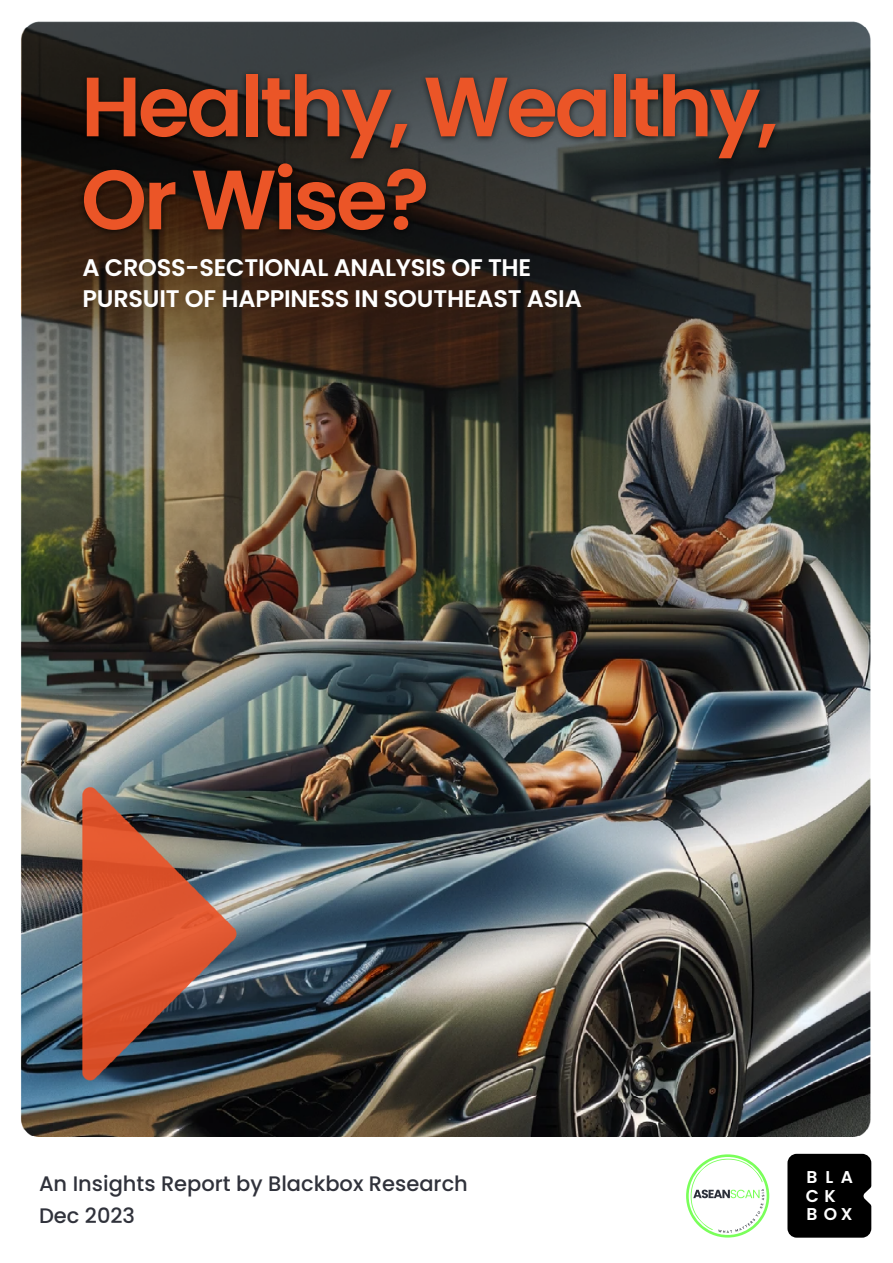
<style>
.page{position:relative;width:893px;height:1263px;background:#fff}
.page>*{position:absolute;margin:0;border:0;box-sizing:border-box;transform-origin:0 0}
.t1{font:600 84px/93px "Poppins";letter-spacing:-.04em;color:#eb5527}
.t2{font:600 24px/31.5px "Poppins";letter-spacing:-.01em;color:#fff}
.t3{font:500 21px/31.8px "Poppins";color:#30323b}
.t4{font:600 17.1px/37px "Poppins";color:#fff}
</style>
<div class="page">
<img style="left:21px;top:21px;width:851px;height:1217px">
<div style="left:787px;top:1154px;width:84px;height:83px;background:#000"></div>
<div style="left:77px;top:69px;width:704px;height:169px;background:#000;opacity:.65"></div>
<svg style="left:686px;top:1154px;width:83px;height:83px"></svg>
<h1 class="t1" style="left:81px;top:61px;width:699px">Healthy, Wealthy,<br>Or Wise?</h1>
<p class="t2" style="left:82px;top:252px;width:501px">A CROSS-SECTIONAL ANALYSIS OF THE<br>PURSUIT OF HAPPINESS IN SOUTHEAST ASIA</p>
<p class="t3" style="left:39px;top:1168px;width:430px">An Insights Report by Blackbox Research<br>Dec 2023</p>
<p class="t4" style="left:825px;top:1159px;width:29px">L A</p>
<p class="t4" style="left:806px;top:1159px;width:48px">B<br>BOX</p>
<p class="t4" style="left:806px;top:1177px;width:32px">C K</p>
</div>
